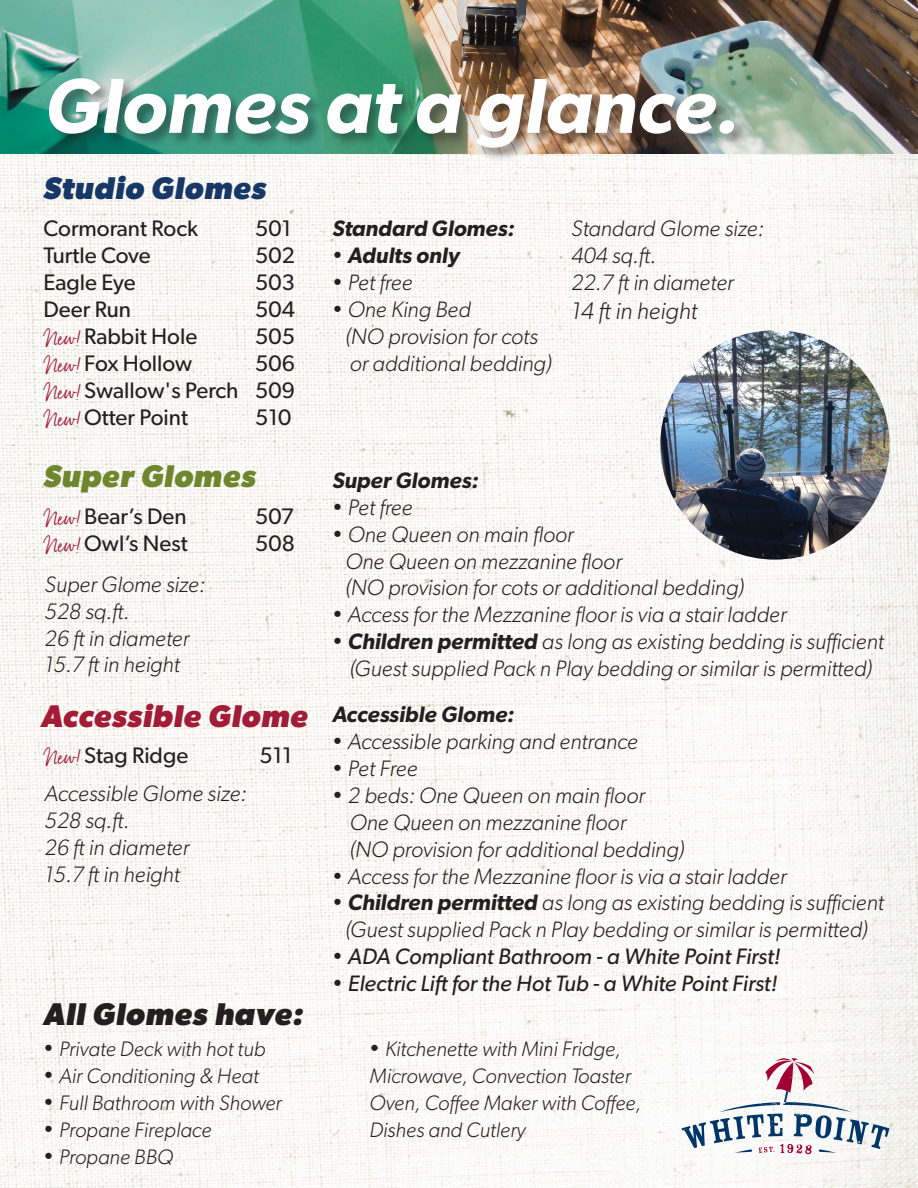
<style>
.page{position:relative;width:918px;height:1188px;background:#fff}
.page>*{position:absolute;margin:0;border:0;box-sizing:border-box;transform-origin:0 0}
.t1{font:italic 600 78px "Gibson";color:#fff}
.t2{font:italic 700 31.5px "Gibson";letter-spacing:.02em;color:#a21c36}
.t3{font:italic 700 31.5px "Gibson";letter-spacing:.02em;color:#231f20}
.t4{font:italic 700 31.5px "Gibson";letter-spacing:.02em;color:#173866}
.t5{font:italic 700 31.5px "Gibson";letter-spacing:.02em;color:#6e872e}
.t6{font:italic 300 24px "Gibson";color:#231f20}
.t7{font:22.5px "Gibson";color:#231f20}
.t8{font:italic 300 22.35px "Gibson";color:#231f20}
.t9{font:italic 22.35px "Gibson";color:#231f20}
.t10{font:italic 600 22.35px "Gibson";color:#231f20}
.t11{font:italic 300 21px/27px "Gibson";color:#231f20}
.s1{font-family:"Born Ready";font-size:18px;color:#a21c36}
.s2{font-weight:300}
.s3{font-size:22.35px}
.s4{font-weight:600}
</style>
<div class="page">
<img style="left:0;top:153px;width:918px;height:1035px">
<img style="left:0;top:0;width:918px;height:153px">
<div style="left:47px;top:77px;width:701px;height:85px;background:#231f20;opacity:.45"></div>
<svg style="left:681px;top:1058px;width:208px;height:96px"></svg>
<img style="left:660px;top:330px;width:230px;height:230px;border-radius:115px">
<p class="t1" style="left:45px;top:59px;width:697px">Glomes at a glance.</p>
<p class="t4" style="left:44px;top:169px;width:224px">Studio Glomes</p>
<p class="t7" style="left:44px;top:215px;width:156px">Cormorant Rock</p>
<p class="t7" style="left:44px;top:242px;width:109px">Turtle Cove</p>
<p class="t7" style="left:44px;top:269px;width:94px">Eagle Eye</p>
<p class="t7" style="left:44px;top:296px;width:89px">Deer Run</p>
<p class="t7" style="left:44px;top:323px;width:155px"><span class="s1">New!</span> Rabbit Hole</p>
<p class="t7" style="left:44px;top:350px;width:150px"><span class="s1">New!</span> Fox Hollow</p>
<p class="t7" style="left:44px;top:377px;width:197px"><span class="s1">New!</span> Swallow's Perch</p>
<p class="t7" style="left:44px;top:404px;width:146px"><span class="s1">New!</span> Otter Point</p>
<p class="t10" style="left:332px;top:215px;width:184px">Standard Glomes:</p>
<p class="t10" style="left:332px;top:242px;width:129px"><span class="s2">•</span> Adults only</p>
<p class="t8" style="left:332px;top:269px;width:82px">• Pet free</p>
<p class="t8" style="left:332px;top:296px;width:140px">• One King Bed</p>
<p class="t8" style="left:345px;top:323px;width:194px">(NO provision for cots</p>
<p class="t8" style="left:350px;top:349px;width:203px">or additional bedding)</p>
<p class="t8" style="left:571px;top:215px;width:194px">Standard Glome size:</p>
<p class="t8" style="left:571px;top:242px;width:86px">404 sq.ft.</p>
<p class="t8" style="left:571px;top:269px;width:164px">22.7 ft in diameter</p>
<p class="t6" style="left:571px;top:296px;width:128px">14 ft in height</p>
<p class="t7" style="left:255px;top:215px;width:38px">501</p>
<p class="t7" style="left:255px;top:242px;width:41px">502</p>
<p class="t7" style="left:255px;top:269px;width:41px">503</p>
<p class="t7" style="left:255px;top:296px;width:41px">504</p>
<p class="t7" style="left:255px;top:323px;width:41px">505</p>
<p class="t7" style="left:255px;top:350px;width:41px">506</p>
<p class="t7" style="left:255px;top:377px;width:41px">509</p>
<p class="t7" style="left:255px;top:404px;width:38px">510</p>
<p class="t5" style="left:44px;top:457px;width:214px">Super Glomes</p>
<p class="t7" style="left:44px;top:503px;width:145px"><span class="s1">New!</span> Bear’s Den</p>
<p class="t7" style="left:44px;top:530px;width:146px"><span class="s1">New!</span> Owl’s Nest</p>
<p class="t7" style="left:255px;top:503px;width:40px">507</p>
<p class="t7" style="left:255px;top:530px;width:41px">508</p>
<p class="t8" style="left:45px;top:571px;width:162px">Super Glome size:</p>
<p class="t8" style="left:45px;top:598px;width:86px">528 sq.ft.</p>
<p class="t8" style="left:45px;top:624px;width:146px">26 ft in diameter</p>
<p class="t8" style="left:45px;top:651px;width:137px">15.7 ft in height</p>
<p class="t2" style="left:41px;top:697px;width:268px">Accessible Glome</p>
<p class="t7" style="left:44px;top:742px;width:146px"><span class="s1">New!</span> Stag Ridge</p>
<p class="t7" style="left:260px;top:742px;width:34px">511</p>
<p class="t8" style="left:45px;top:780px;width:204px">Accessible Glome size:</p>
<p class="t8" style="left:45px;top:807px;width:86px">528 sq.ft.</p>
<p class="t8" style="left:45px;top:834px;width:146px">26 ft in diameter</p>
<p class="t8" style="left:45px;top:861px;width:137px">15.7 ft in height</p>
<p class="t3" style="left:44px;top:995px;width:261px">All Glomes have:</p>
<p class="t11" style="left:44px;top:1035px;width:223px"><span class="s3">•</span> Private Deck with hot tub</p>
<p class="t11" style="left:44px;top:1062px;width:217px"><span class="s3">•</span> Air Conditioning &amp; Heat</p>
<p class="t11" style="left:44px;top:1089px;width:240px"><span class="s3">•</span> Full Bathroom with Shower</p>
<p class="t11" style="left:44px;top:1116px;width:170px"><span class="s3">•</span> Propane Fireplace</p>
<p class="t11" style="left:44px;top:1143px;width:131px"><span class="s3">•</span> Propane BBQ</p>
<p class="t10" style="left:332px;top:467px;width:148px">Super Glomes:</p>
<p class="t8" style="left:332px;top:494px;width:82px">• Pet free</p>
<p class="t8" style="left:332px;top:520px;width:243px">• One Queen on main floor</p>
<p class="t8" style="left:345px;top:547px;width:278px">One Queen on mezzanine floor</p>
<p class="t8" style="left:345px;top:574px;width:400px">(NO provision for cots or additional bedding)</p>
<p class="t8" style="left:332px;top:601px;width:456px">• Access for the Mezzanine floor is via a stair ladder</p>
<p class="t8" style="left:332px;top:628px;width:553px">• <span class="s4">Children permitted</span> as long as existing bedding is sufficient</p>
<p class="t8" style="left:350px;top:655px;width:524px">(Guest supplied Pack n Play bedding or similar is permitted)</p>
<p class="t10" style="left:332px;top:701px;width:183px">Accessible Glome:</p>
<p class="t8" style="left:332px;top:728px;width:307px">• Accessible parking and entrance</p>
<p class="t8" style="left:332px;top:755px;width:87px">• Pet Free</p>
<p class="t8" style="left:332px;top:782px;width:314px">• 2 beds: One Queen on main floor</p>
<p class="t8" style="left:350px;top:809px;width:278px">One Queen on mezzanine floor</p>
<p class="t8" style="left:350px;top:835px;width:336px">(NO provision for additional bedding)</p>
<p class="t8" style="left:332px;top:862px;width:456px">• Access for the Mezzanine floor is via a stair ladder</p>
<p class="t8" style="left:332px;top:889px;width:553px">• <span class="s4">Children permitted</span> as long as existing bedding is sufficient</p>
<p class="t8" style="left:345px;top:916px;width:524px">(Guest supplied Pack n Play bedding or similar is permitted)</p>
<p class="t9" style="left:332px;top:943px;width:450px"><span class="s2">•</span> ADA Compliant Bathroom - a White Point First!</p>
<p class="t9" style="left:332px;top:970px;width:446px"><span class="s2">•</span> Electric Lift for the Hot Tub - a White Point First!</p>
<p class="t11" style="left:370px;top:1035px;width:253px"><span class="s3">•</span> Kitchenette with Mini Fridge,</p>
<p class="t11" style="left:370px;top:1062px;width:273px">Microwave, Convection Toaster<br>Oven, Coffee Maker with Coffee,<br>Dishes and Cutlery</p>
</div>
